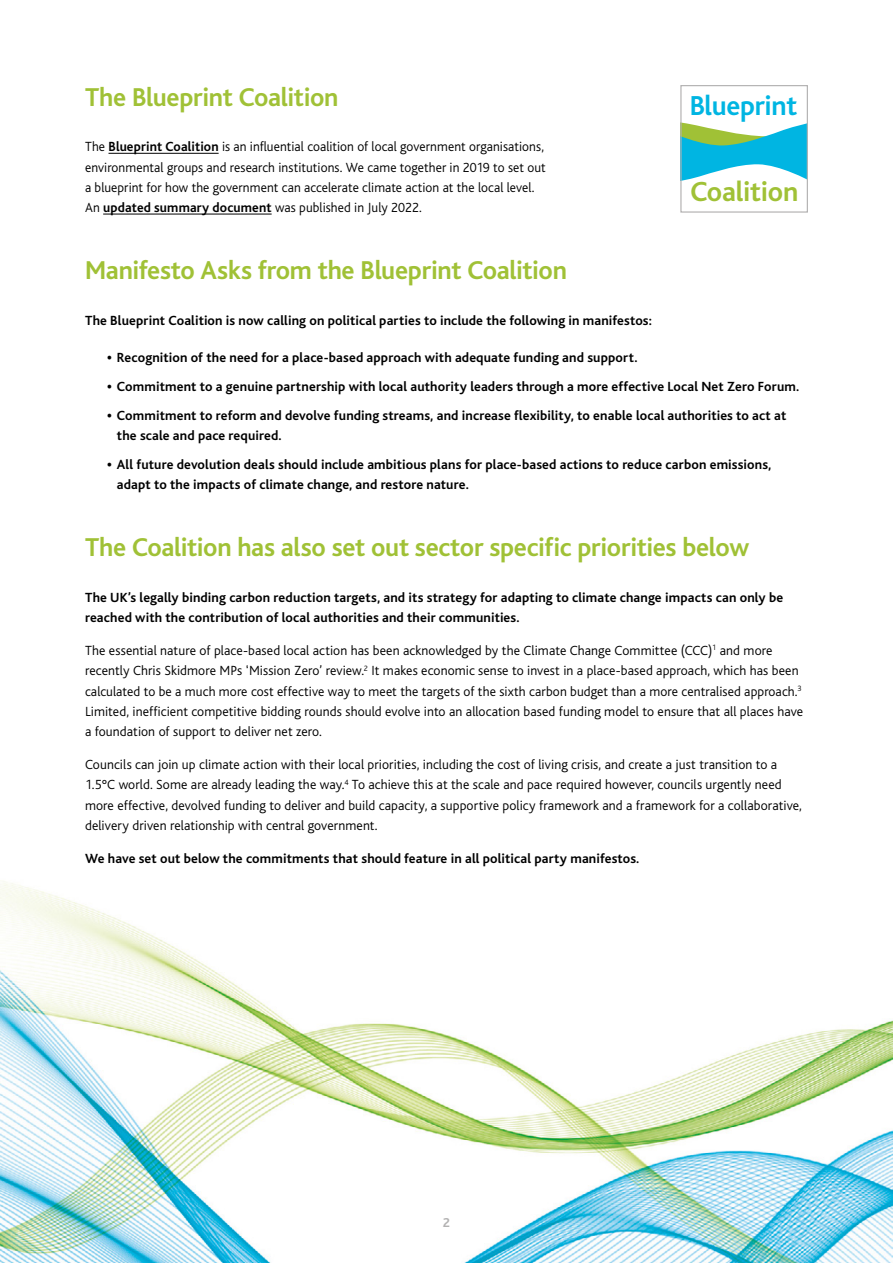
<style>
.page{position:relative;width:893px;height:1263px;background:#fff}
.page>*{position:absolute;margin:0;border:0;box-sizing:border-box;transform-origin:0 0}
.t1{font:700 28.95px "Bliss";letter-spacing:-.01em;color:#a0c136}
.t2{font:700 28.65px "Bliss";letter-spacing:-.01em;color:#00b5e2}
.t3{font:700 27px "Bliss";letter-spacing:-.015em;color:#a0c136}
.t4{font:300 13.8px/20.2px "Bliss";letter-spacing:.005em;color:#000}
.t5{font:700 13.8px/20.2px "Bliss";letter-spacing:.01em;color:#000}
.t6{font:700 13.5px "Bliss";color:#b3b2b2}
.s1{font-weight:700}
.s2{font-weight:800}
</style>
<div class="page">
<img style="left:0;top:880px;width:893px;height:383px">
<hr style="left:108px;top:153px;width:111px;height:1px;background:#000">
<hr style="left:103px;top:214px;width:169px;height:1px;background:#000">
<svg style="left:682px;top:122px;width:124px;height:59px"></svg>
<div style="left:680px;top:85px;width:128px;height:128px;border:1px solid #b3b2b2"></div>
<div style="left:436px;top:1212px;width:21px;height:21px;background:#fff"></div>
<h3 class="t3" style="left:85px;top:83px;width:255px">The Blueprint Coalition</h3>
<p class="t4" style="left:85px;top:137px;width:462px">The <span class="s1">Blueprint Coalition</span> is an influential coalition of local government organisations, environmental groups and research institutions. We came together in 2019 to set out a blueprint for how the government can accelerate climate action at the local level.<br>An <span class="s1">updated summary document</span> was published in July 2022.</p>
<h2 class="t2" style="left:690px;top:91px;width:109px">Blueprint</h2>
<h1 class="t1" style="left:691px;top:177px;width:109px">Coalition</h1>
<h3 class="t3" style="left:85px;top:256px;width:483px">Manifesto Asks from the Blueprint Coalition</h3>
<p class="t5" style="left:85px;top:311px;width:568px">The Blueprint Coalition is now calling on political parties to include the following in manifestos:</p>
<p class="t5" style="left:107px;top:348px;width:532px"><span class="s2">•</span> Recognition of the need for a place-based approach with adequate funding and support.</p>
<p class="t5" style="left:107px;top:377px;width:694px"><span class="s2">•</span> Commitment to a genuine partnership with local authority leaders through a more effective Local Net Zero Forum.</p>
<p class="t5" style="left:117px;top:405px;width:671px;text-indent:-10px"><span class="s2">•</span> Commitment to reform and devolve funding streams, and increase flexibility, to enable local authorities to act at the scale and pace required.</p>
<p class="t5" style="left:117px;top:454px;width:656px;text-indent:-10px"><span class="s2">•</span> All future devolution deals should include ambitious plans for place-based actions to reduce carbon emissions, adapt to the impacts of climate change, and restore nature.</p>
<h3 class="t3" style="left:85px;top:533px;width:666px">The Coalition has also set out sector specific priorities below</h3>
<p class="t5" style="left:85px;top:587px;width:700px">The UK’s legally binding carbon reduction targets, and its strategy for adapting to climate change impacts can only be reached with the contribution of local authorities and their communities.</p>
<p class="t4" style="left:85px;top:641px;width:720px">The essential nature of place-based local action has been acknowledged by the Climate Change Committee (CCC)<sup>1</sup> and more recently Chris Skidmore MPs ‘Mission Zero’ review. <sup>2</sup> It makes economic sense to invest in a place-based approach, which has been calculated to be a much more cost effective way to meet the targets of the sixth carbon budget than a more centralised approach. <sup>3<br></sup>Limited, inefficient competitive bidding rounds should evolve into an allocation based funding model to ensure that all places have a foundation of support to deliver net zero.</p>
<p class="t4" style="left:85px;top:755px;width:718px">Councils can join up climate action with their local priorities, including the cost of living crisis, and create a just transition to a 1.5°C world. Some are already leading the way. <sup>4</sup> To achieve this at the scale and pace required however, councils urgently need more effective, devolved funding to deliver and build capacity, a supportive policy framework and a framework for a collaborative, delivery driven relationship with central government.</p>
<p class="t5" style="left:85px;top:848px;width:556px">We have set out below the commitments that should feature in all political party manifestos.</p>
<p class="t6" style="left:443px;top:1215px;width:9px">2</p>
</div>
